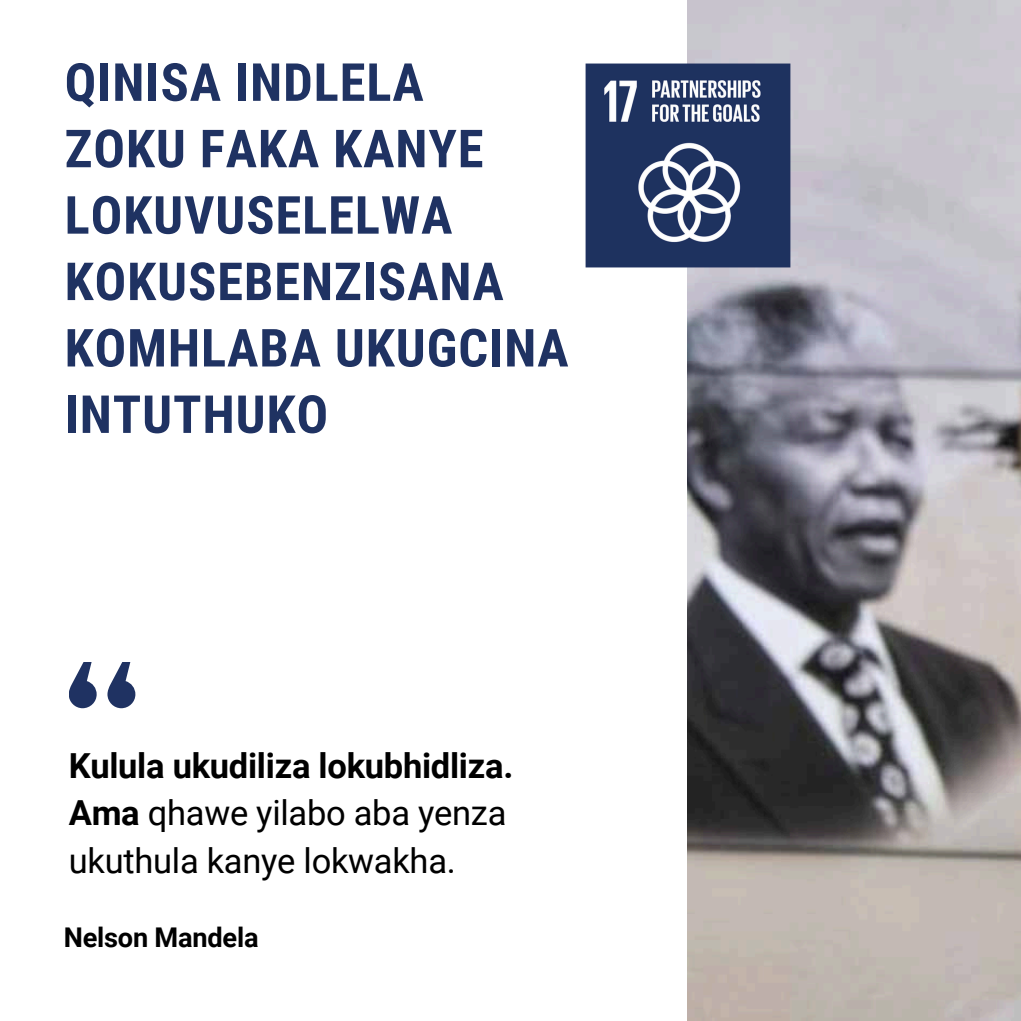
<style>
.page{position:relative;width:1021px;height:1021px;background:#fff}
.page>*{position:absolute;margin:0;border:0;box-sizing:border-box;transform-origin:0 0}
.t1{font:700 52.5px/66.3px "Roboto Condensed";letter-spacing:.015em;color:#1f3262}
.t2{font:34.5px/47.2px "Roboto";letter-spacing:-.005em;color:#000}
.t3{font:700 27.15px "Roboto";letter-spacing:-.01em;color:#000}
.s1{font-weight:700}
</style>
<div class="page">
<svg style="left:69px;top:662px;width:66px;height:46px"></svg>
<img style="left:687px;top:0;width:333px;height:1020px">
<img style="left:585px;top:56px;width:212px;height:219px">
<p class="t1" style="left:65px;top:50px;width:505px">QINISA INDLELA<br>ZOKU FAKA KANYE<br>LOKUVUSELELWA<br>KOKUSEBENZISANA<br>KOMHLABA UKUGCINA<br>INTUTHUKO</p>
<h1 class="t2" style="left:69px;top:742px;width:446px"><span class="s1">Kulula ukudiliza lokubhidliza.<br>Ama</span> qhawe yilabo aba yenza ukuthula kanye lokwakha.</h1>
<p class="t3" style="left:64px;top:921px;width:196px">Nelson Mandela</p>
</div>
